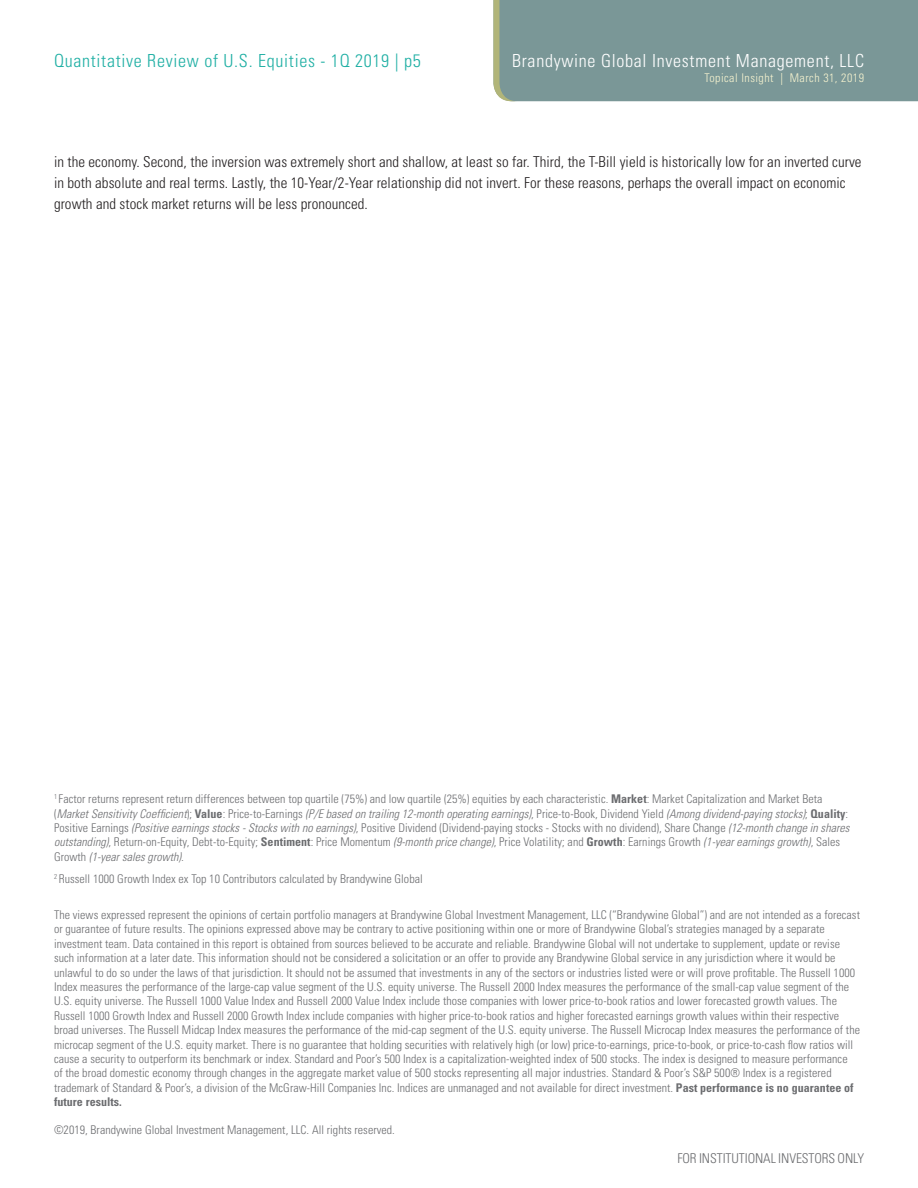
<style>
.page{position:relative;width:918px;height:1188px;background:#fff}
.page>*{position:absolute;margin:0;border:0;box-sizing:border-box;transform-origin:0 0}
.t1{font:300 condensed 18px "Univers LT Std";letter-spacing:.04em;color:#1fafa4}
.t2{font:300 condensed 18px "Univers LT Std";letter-spacing:.04em;color:#fff}
.Body_Text{font:300 condensed 15px/21px "Univers LT Std";letter-spacing:.005em;color:#231f20}
.t3{font:300 condensed 13.5px "Univers LT Std";letter-spacing:-.005em;color:#6c6d70}
.Body_Text-2{font:300 condensed 12px/14.4px "Univers LT Std";letter-spacing:.005em;color:#6c6d70}
.t4{font:300 condensed 12px "Univers LT Std";letter-spacing:.04em;color:#f6f3cf}
.s1{font-weight:700}
.s2{font-style:italic}
</style>
<div class="page">
<div style="left:493px;top:0;width:425px;height:101px;background:#7a9797"></div>
<h1 class="t1" style="left:54px;top:50px;width:368px">Quantitative Review of U.S. Equities - 1Q 2019 | p5</h1>
<h1 class="t2" style="left:512px;top:50px;width:353px">Brandywine Global Investment Management, LLC</h1>
<p class="t4" style="left:704px;top:71px;width:161px">Topical Insight | March 31, 2019</p>
<p class="Body_Text" style="left:54px;top:152px;width:809px">in the economy. Second, the inversion was extremely short and shallow, at least so far. Third, the T-Bill yield is historically low for an inverted curve in both absolute and real terms. Lastly, the 10-Year/2-Year relationship did not invert. For these reasons, perhaps the overall impact on economic growth and stock market returns will be less pronounced.</p>
<p class="Body_Text-2" style="left:54px;top:792px;width:797px"><sup>1</sup> Factor returns represent return differences between top quartile (75%) and low quartile (25%) equities by each characteristic. <span class="s1">Market</span>: Market Capitalization and Market Beta (<span class="s2">Market Sensitivity Coefficient</span>); <span class="s1">Value</span>: Price-to-Earnings <span class="s2">(P/E based on trailing 12-month operating earnings)</span>, Price-to-Book, Dividend Yield <span class="s2">(Among dividend-paying stocks)</span>; <span class="s1">Quality</span>:<br>Positive Earnings <span class="s2">(Positive earnings stocks - Stocks with no earnings)</span>, Positive Dividend (Dividend-paying stocks - Stocks with no dividend), Share Change <span class="s2">(12-month change in shares outstanding)</span>, Return-on-Equity, Debt-to-Equity; <span class="s1">Sentiment</span>: Price Momentum <span class="s2">(9-month price change)</span>, Price Volatility; and <span class="s1">Growth</span>: Earnings Growth <span class="s2">(1-year earnings growth)</span>, Sales Growth <span class="s2">(1-year sales growth).</span></p>
<p class="Body_Text-2" style="left:54px;top:872px;width:370px"><sup>2</sup> Russell 1000 Growth Index ex Top 10 Contributors calculated by Brandywine Global</p>
<p class="Body_Text-2" style="left:54px;top:907px;width:808px">The views expressed represent the opinions of certain portfolio managers at Brandywine Global Investment Management, LLC (“Brandywine Global”) and are not intended as a forecast or guarantee of future results. The opinions expressed above may be contrary to active positioning within one or more of Brandywine Global’s strategies managed by a separate investment team. Data contained in this report is obtained from sources believed to be accurate and reliable. Brandywine Global will not undertake to supplement, update or revise such information at a later date. This information should not be considered a solicitation or an offer to provide any Brandywine Global service in any jurisdiction where it would be unlawful to do so under the laws of that jurisdiction. It should not be assumed that investments in any of the sectors or industries listed were or will prove profitable. The Russell 1000<br>Index measures the performance of the large-cap value segment of the U.S. equity universe. The Russell 2000 Index measures the performance of the small-cap value segment of the U.S. equity universe. The Russell 1000 Value Index and Russell 2000 Value Index include those companies with lower price-to-book ratios and lower forecasted growth values. The Russell 1000 Growth Index and Russell 2000 Growth Index include companies with higher price-to-book ratios and higher forecasted earnings growth values within their respective broad universes. The Russell Midcap Index measures the performance of the mid-cap segment of the U.S. equity universe. The Russell Microcap Index measures the performance of the microcap segment of the U.S. equity market. There is no guarantee that holding securities with relatively high (or low) price-to-earnings, price-to-book, or price-to-cash flow ratios will cause a security to outperform its benchmark or index. Standard and Poor’s 500 Index is a capitalization-weighted index of 500 stocks. The index is designed to measure performance<br>of the broad domestic economy through changes in the aggregate market value of 500 stocks representing all major industries. Standard &amp; Poor’s S&amp;P 500® Index is a registered trademark of Standard &amp; Poor’s, a division of the McGraw-Hill Companies Inc. Indices are unmanaged and not available for direct investment. <span class="s1">Past performance is no guarantee of future results.</span></p>
<p class="Body_Text-2" style="left:54px;top:1123px;width:342px">©2019, Brandywine Global Investment Management, LLC. All rights reserved.</p>
<p class="t3" style="left:677px;top:1150px;width:188px">FOR INSTITUTIONAL INVESTORS ONLY</p>
</div>
